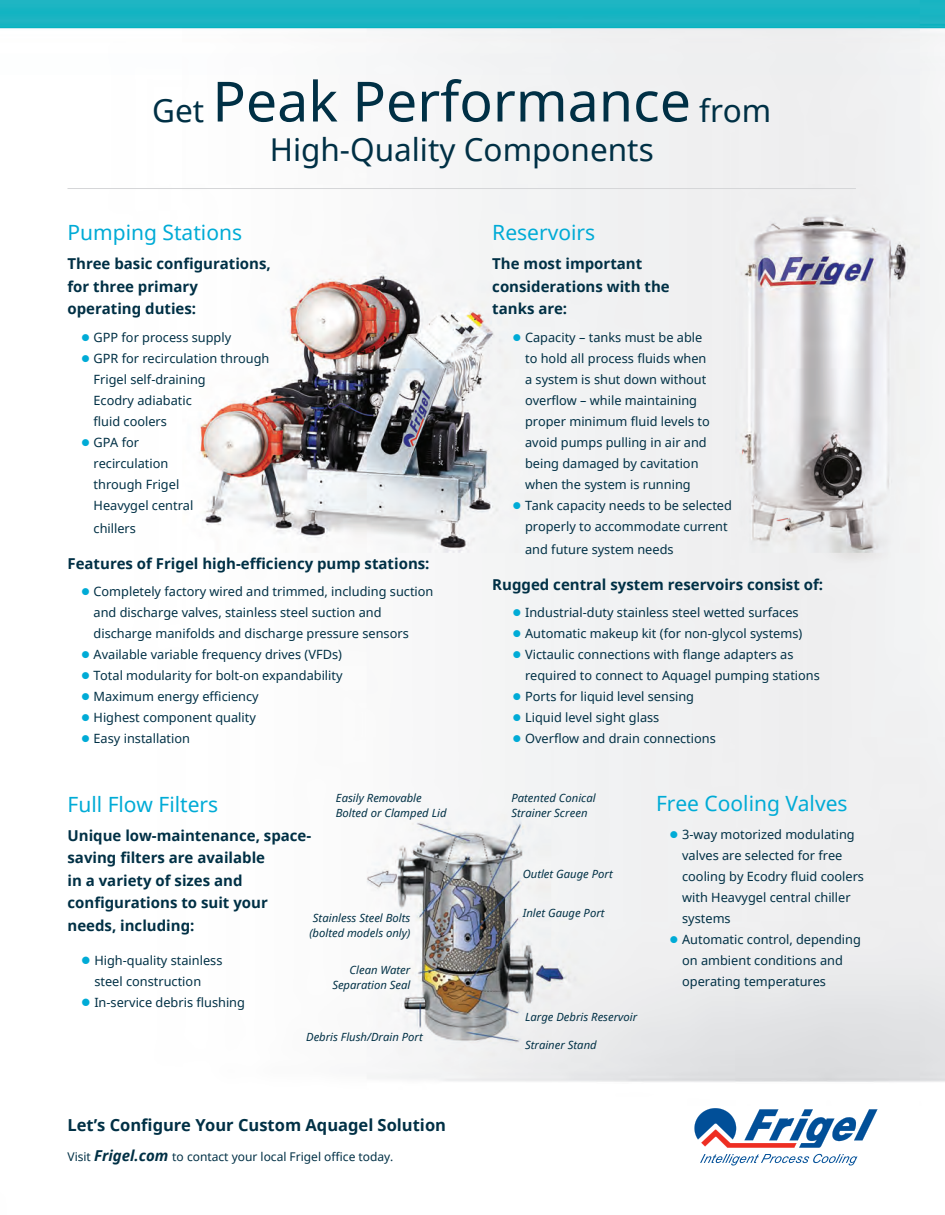
<style>
.page{position:relative;width:945px;height:1215px;background:#fff}
.page>*{position:absolute;margin:0;border:0;box-sizing:border-box;transform-origin:0 0}
.t1{font:55.5px "Noto Sans";color:#003045}
.t2{font:31.5px "Noto Sans";color:#003045}
.t3{font:21px "Noto Sans";color:#00abd6}
.t4{font:700 16.5px "Noto Sans";color:#003045}
.t5{font:700 15px/22.5px "Noto Sans";color:#003045}
.t6{font:12.75px/21px "Noto Sans";color:#003045}
.t7{font:12px "Noto Sans";color:#003045}
.t8{font:italic 11.25px/15px "Noto Sans";color:#003045}
.s1{font-size:31.5px}
.s2{color:#00abd6}
.s3{font-weight:700;font-style:italic;font-size:15px}
</style>
<div class="page">
<img style="left:0;top:0;width:945px;height:1082px">
<svg style="left:694px;top:1108px;width:184px;height:58px"></svg>
<hr style="left:68px;top:188px;width:788px;height:1px;background:#d5d6d8">
<p class="t1" style="left:152px;top:63px;width:621px"><span class="s1">Get</span> Peak Performance <span class="s1">from</span></p>
<p class="t2" style="left:270px;top:128px;width:386px">High-Quality Components</p>
<p class="t3" style="left:68px;top:218px;width:176px">Pumping Stations</p>
<p class="t5" style="left:68px;top:252px;width:205px">Three basic configurations, for three primary operating duties:</p>
<p class="t6" style="left:81px;top:327px;width:152px"><span class="s2">●</span> GPP for process supply</p>
<p class="t6" style="left:94px;top:348px;width:177px;text-indent:-13px"><span class="s2">●</span> GPR for recirculation through<br>Frigel self-draining<br>Ecodry adiabatic<br>fluid coolers</p>
<p class="t6" style="left:94px;top:432px;width:101px;text-indent:-13px"><span class="s2">●</span> GPA for recirculation through Frigel<br>Heavygel central</p>
<p class="t6" style="left:94px;top:517px;width:44px">chillers</p>
<p class="t5" style="left:68px;top:551px;width:364px">Features of Frigel high-efficiency pump stations:</p>
<p class="t6" style="left:94px;top:581px;width:341px;text-indent:-13px"><span class="s2">●</span> Completely factory wired and trimmed, including suction and discharge valves, stainless steel suction and discharge manifolds and discharge pressure sensors</p>
<p class="t6" style="left:81px;top:644px;width:262px"><span class="s2">●</span> Available variable frequency drives (VFDs)</p>
<p class="t6" style="left:81px;top:665px;width:263px"><span class="s2">●</span> Total modularity for bolt-on expandability</p>
<p class="t6" style="left:81px;top:686px;width:179px"><span class="s2">●</span> Maximum energy efficiency</p>
<p class="t6" style="left:81px;top:707px;width:176px"><span class="s2">●</span> Highest component quality</p>
<p class="t6" style="left:81px;top:728px;width:110px"><span class="s2">●</span> Easy installation</p>
<p class="t8" style="left:336px;top:790px;width:112px">Easily Removable<br>Bolted or Clamped Lid</p>
<p class="t3" style="left:68px;top:789px;width:152px">Full Flow Filters</p>
<p class="t5" style="left:68px;top:824px;width:245px">Unique low-maintenance, space&shy;saving filters are available<br>in a variety of sizes and configurations to suit your needs, including:</p>
<p class="t6" style="left:94px;top:950px;width:130px;text-indent:-13px"><span class="s2">●</span> High-quality stainless steel construction</p>
<p class="t6" style="left:81px;top:992px;width:166px"><span class="s2">●</span> In-service debris flushing</p>
<p class="t8" style="left:309px;top:910px;width:103px;text-align:center">Stainless Steel Bolts (bolted models only)</p>
<p class="t8" style="left:332px;top:963px;width:80px;text-align:right">Clean Water<br>Separation Seal</p>
<p class="t8" style="left:306px;top:1029px;width:118px">Debris Flush/Drain Port</p>
<p class="t4" style="left:68px;top:1114px;width:380px">Let’s Configure Your Custom Aquagel Solution</p>
<p class="t7" style="left:68px;top:1148px;width:327px">Visit <span class="s3">Frigel.com</span> to contact your local Frigel office today.</p>
<p class="t3" style="left:492px;top:218px;width:105px">Reservoirs</p>
<p class="t5" style="left:492px;top:252px;width:179px">The most important considerations with the tanks are:</p>
<p class="t6" style="left:525px;top:327px;width:186px;text-indent:-13px"><span class="s2">●</span> Capacity – tanks must be able to hold all process fluids when a system is shut down without overflow – while maintaining proper minimum fluid levels to avoid pumps pulling in air and being damaged by cavitation when the system is running</p>
<p class="t6" style="left:525px;top:495px;width:208px;text-indent:-13px"><span class="s2">●</span> Tank capacity needs to be selected properly to accommodate current</p>
<p class="t6" style="left:525px;top:538px;width:150px">and future system needs</p>
<p class="t5" style="left:492px;top:572px;width:332px">Rugged central system reservoirs consist of:</p>
<p class="t6" style="left:513px;top:602px;width:288px"><span class="s2">●</span> Industrial-duty stainless steel wetted surfaces</p>
<p class="t6" style="left:513px;top:623px;width:291px"><span class="s2">●</span> Automatic makeup kit (for non-glycol systems)</p>
<p class="t6" style="left:525px;top:644px;width:296px;text-indent:-13px"><span class="s2">●</span> Victaulic connections with flange adapters as required to connect to Aquagel pumping stations</p>
<p class="t6" style="left:513px;top:686px;width:183px"><span class="s2">●</span> Ports for liquid level sensing</p>
<p class="t6" style="left:513px;top:707px;width:148px"><span class="s2">●</span> Liquid level sight glass</p>
<p class="t6" style="left:513px;top:728px;width:205px"><span class="s2">●</span> Overflow and drain connections</p>
<p class="t8" style="left:512px;top:790px;width:86px">Patented Conical<br>Strainer Screen</p>
<p class="t8" style="left:523px;top:866px;width:92px">Outlet Gauge Port</p>
<p class="t8" style="left:523px;top:905px;width:83px">Inlet Gauge Port</p>
<p class="t8" style="left:525px;top:1009px;width:114px">Large Debris Reservoir</p>
<p class="t8" style="left:525px;top:1037px;width:73px">Strainer Stand</p>
<p class="t3" style="left:656px;top:789px;width:193px">Free Cooling Valves</p>
<p class="t6" style="left:682px;top:824px;width:183px;text-indent:-13px"><span class="s2">●</span> 3-way motorized modulating valves are selected for free cooling by Ecodry fluid coolers with Heavygel central chiller systems</p>
<p class="t6" style="left:682px;top:929px;width:180px;text-indent:-13px"><span class="s2">●</span> Automatic control, depending on ambient conditions and operating temperatures</p>
</div>
